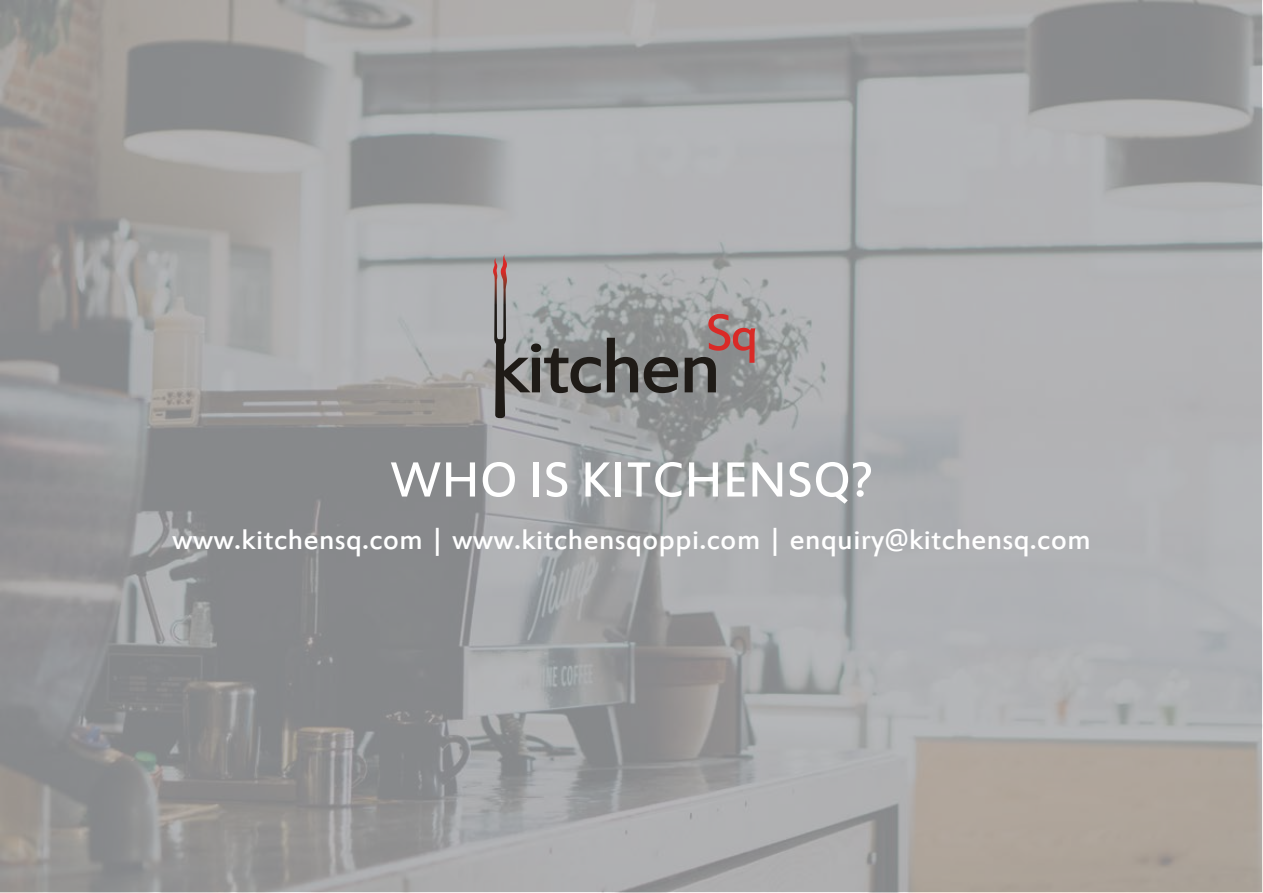
<style>
.page{position:relative;width:1263px;height:893px;background:#fff}
.page>*{position:absolute;margin:0;border:0;box-sizing:border-box;transform-origin:0 0}
.t1{font:86.4px "Estrangelo Edessa";letter-spacing:-.045em;color:#1f1b17}
.t2{font:56.7px "Estrangelo Edessa";color:#d92a27}
.t3{font:54px "Estrangelo Edessa";color:#fff}
.t4{font:31.5px "Estrangelo Edessa";color:#fff}
.s1{font-size:54.45px}
</style>
<div class="page">
<img style="left:0;top:0;width:1263px;height:893px">
<svg style="left:493px;top:254px;width:38px;height:164px;background:#908c8d"></svg>
<h2 class="t2" style="left:705px;top:305px;width:55px">S<span class="s1">q</span></h2>
<h1 class="t1" style="left:525px;top:323px;width:198px">itchen</h1>
<h3 class="t3" style="left:390px;top:453px;width:484px">WHO IS KITCHENSQ?</h3>
<p class="t4" style="left:172px;top:524px;width:920px">www.kitchensq.com | www.kitchensqoppi.com | enquiry@kitchensq.com</p>
</div>
